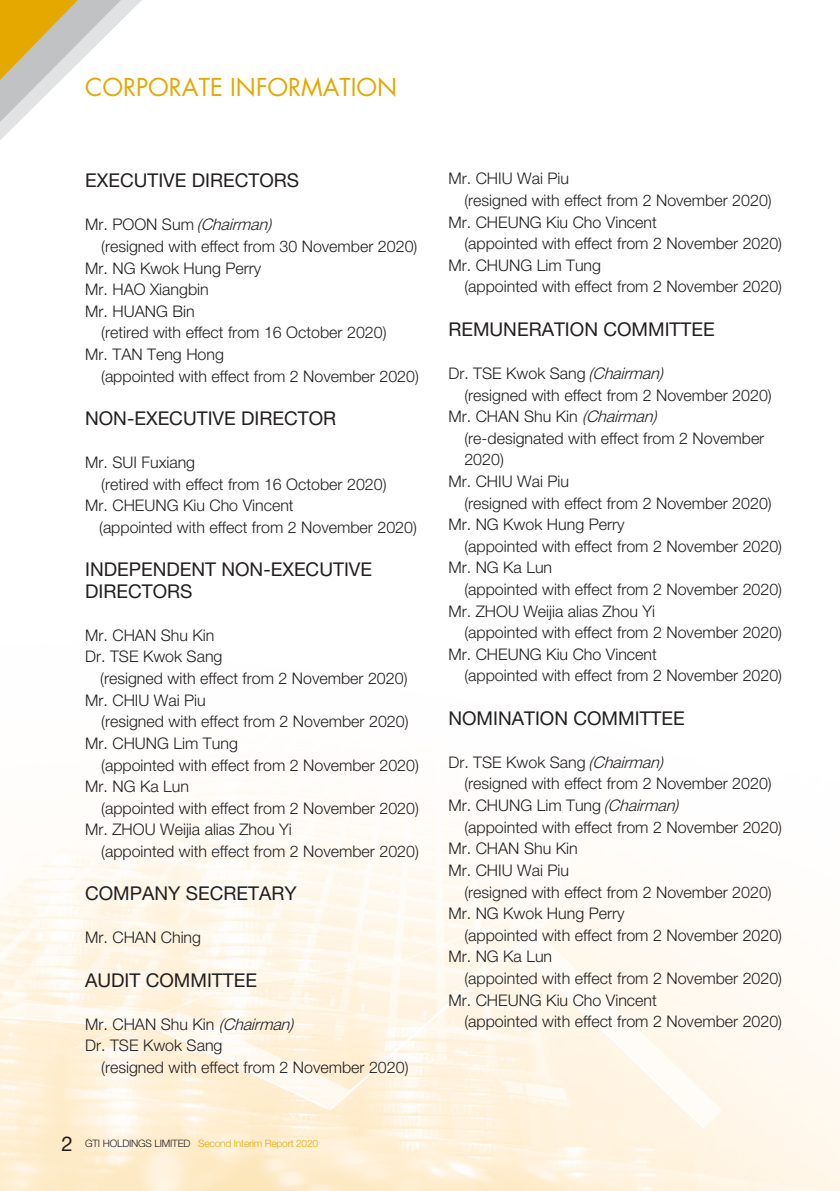
<style>
.page{position:relative;width:840px;height:1191px;background:#fff}
.page>*{position:absolute;margin:0;border:0;box-sizing:border-box;transform-origin:0 0}
.t1{font:24px "Futura Std";color:#e5a800}
.t2{font:19px/21.6px "Helvetica Neue LT Std";color:#231f20}
.t3{font:300 16px/21.6px "Helvetica Neue LT Std";color:#231f20}
.t4{font:300 10.2px "Helvetica Neue LT Std";letter-spacing:-.02em;color:#e5a800}
.s1{font-style:italic}
.s2{font-weight:400;font-size:20.4px;color:#231f20}
.s3{color:#231f20}
</style>
<div class="page">
<img style="left:0;top:781px;width:839px;height:410px">
<svg style="left:0;top:0;width:142px;height:140px"></svg>
<h1 class="t1" style="left:85px;top:72px;width:313px">CORPORATE INFORMATION</h1>
<p class="t2" style="left:85px;top:169px;width:215px">EXECUTIVE DIRECTORS</p>
<p class="t3" style="left:85px;top:213px;width:188px">M r . P O O N S u m <span class="s1">(Chairman)</span></p>
<p class="t3" style="left:101px;top:235px;width:317px">(resigned with effect from 30 November 2020)</p>
<p class="t3" style="left:85px;top:257px;width:178px">Mr. NG Kwok Hung Perry</p>
<p class="t3" style="left:85px;top:278px;width:125px">Mr. HAO Xiangbin</p>
<p class="t3" style="left:85px;top:300px;width:111px">Mr. HUANG Bin</p>
<p class="t3" style="left:101px;top:321px;width:287px">(retired with effect from 16 October 2020)</p>
<p class="t3" style="left:85px;top:343px;width:140px">Mr. TAN Teng Hong</p>
<p class="t3" style="left:101px;top:365px;width:319px">(appointed with effect from 2 November 2020)</p>
<p class="t2" style="left:85px;top:407px;width:252px">NON-EXECUTIVE DIRECTOR</p>
<p class="t3" style="left:85px;top:451px;width:111px">Mr. SUI Fuxiang</p>
<p class="t3" style="left:101px;top:473px;width:287px">(retired with effect from 16 October 2020)</p>
<p class="t3" style="left:85px;top:494px;width:210px">Mr. CHEUNG Kiu Cho Vincent</p>
<p class="t3" style="left:99px;top:516px;width:319px">(appointed with effect from 2 November 2020)</p>
<p class="t2" style="left:85px;top:558px;width:288px">INDEPENDENT NON-EXECUTIVE<br>DIRECTORS</p>
<p class="t3" style="left:85px;top:624px;width:131px">Mr. CHAN Shu Kin</p>
<p class="t3" style="left:85px;top:645px;width:139px">Dr. TSE Kwok Sang</p>
<p class="t3" style="left:100px;top:667px;width:309px">(resigned with effect from 2 November 2020)</p>
<p class="t3" style="left:85px;top:689px;width:122px">Mr. CHIU Wai Piu</p>
<p class="t3" style="left:101px;top:710px;width:309px">(resigned with effect from 2 November 2020)</p>
<p class="t3" style="left:85px;top:732px;width:154px">Mr. CHUNG Lim Tung</p>
<p class="t3" style="left:101px;top:753px;width:319px">(appointed with effect from 2 November 2020)</p>
<p class="t3" style="left:85px;top:775px;width:105px">Mr. NG Ka Lun</p>
<p class="t3" style="left:101px;top:797px;width:319px">(appointed with effect from 2 November 2020)</p>
<p class="t3" style="left:85px;top:818px;width:208px">Mr. ZHOU Weijia alias Zhou Yi</p>
<p class="t3" style="left:101px;top:840px;width:319px">(appointed with effect from 2 November 2020)</p>
<p class="t2" style="left:85px;top:882px;width:213px">COMPANY SECRETARY</p>
<p class="t3" style="left:85px;top:926px;width:117px">Mr. CHAN Ching</p>
<p class="t2" style="left:85px;top:968px;width:173px">AUDIT COMMITTEE</p>
<p class="t3" style="left:85px;top:1013px;width:210px">M r . C H A N S h u K i n <span class="s1">(Chairman)<br></span>Dr. TSE Kwok Sang</p>
<p class="t3" style="left:101px;top:1056px;width:309px">(resigned with effect from 2 November 2020)</p>
<p class="t4" style="left:61px;top:1137px;width:258px"><span class="s2">2</span> <span class="s3">GTI HOLDINGS LIMITED</span> Second Interim Report 2020</p>
<p class="t3" style="left:448px;top:168px;width:122px">Mr. CHIU Wai Piu</p>
<p class="t3" style="left:464px;top:189px;width:309px">(resigned with effect from 2 November 2020)</p>
<p class="t3" style="left:448px;top:211px;width:210px">Mr. CHEUNG Kiu Cho Vincent</p>
<p class="t3" style="left:464px;top:232px;width:319px">(appointed with effect from 2 November 2020)</p>
<p class="t3" style="left:448px;top:254px;width:154px">Mr. CHUNG Lim Tung</p>
<p class="t3" style="left:464px;top:276px;width:319px">(appointed with effect from 2 November 2020)</p>
<p class="t2" style="left:448px;top:318px;width:268px">REMUNERATION COMMITTEE</p>
<p class="t3" style="left:448px;top:362px;width:217px">Dr. TSE Kwok Sang <span class="s1">(Chairman)</span></p>
<p class="t3" style="left:464px;top:384px;width:309px">(resigned with effect from 2 November 2020)</p>
<p class="t3" style="left:448px;top:405px;width:210px">M r . C H A N S h u K i n <span class="s1">(Chairman)</span></p>
<p class="t3" style="left:464px;top:427px;width:301px">(re-designated with effect from 2 November</p>
<p class="t3" style="left:464px;top:448px;width:41px">2020)</p>
<p class="t3" style="left:448px;top:470px;width:122px">Mr. CHIU Wai Piu</p>
<p class="t3" style="left:464px;top:492px;width:309px">(resigned with effect from 2 November 2020)</p>
<p class="t3" style="left:448px;top:513px;width:178px">Mr. NG Kwok Hung Perry</p>
<p class="t3" style="left:464px;top:535px;width:319px">(appointed with effect from 2 November 2020)</p>
<p class="t3" style="left:448px;top:556px;width:105px">Mr. NG Ka Lun</p>
<p class="t3" style="left:464px;top:578px;width:319px">(appointed with effect from 2 November 2020)</p>
<p class="t3" style="left:448px;top:600px;width:208px">Mr. ZHOU Weijia alias Zhou Yi</p>
<p class="t3" style="left:464px;top:621px;width:319px">(appointed with effect from 2 November 2020)</p>
<p class="t3" style="left:448px;top:643px;width:210px">Mr. CHEUNG Kiu Cho Vincent</p>
<p class="t3" style="left:464px;top:664px;width:319px">(appointed with effect from 2 November 2020)</p>
<p class="t2" style="left:448px;top:707px;width:238px">NOMINATION COMMITTEE</p>
<p class="t3" style="left:448px;top:751px;width:217px">Dr. TSE Kwok Sang <span class="s1">(Chairman)</span></p>
<p class="t3" style="left:464px;top:772px;width:309px">(resigned with effect from 2 November 2020)</p>
<p class="t3" style="left:448px;top:794px;width:232px">Mr. CHUNG Lim Tung <span class="s1">(Chairman)</span></p>
<p class="t3" style="left:464px;top:816px;width:319px">(appointed with effect from 2 November 2020)</p>
<p class="t3" style="left:448px;top:837px;width:131px">Mr. CHAN Shu Kin</p>
<p class="t3" style="left:448px;top:859px;width:122px">Mr. CHIU Wai Piu</p>
<p class="t3" style="left:464px;top:880px;width:309px">(resigned with effect from 2 November 2020)</p>
<p class="t3" style="left:448px;top:902px;width:178px">Mr. NG Kwok Hung Perry</p>
<p class="t3" style="left:464px;top:924px;width:319px">(appointed with effect from 2 November 2020)</p>
<p class="t3" style="left:448px;top:945px;width:105px">Mr. NG Ka Lun</p>
<p class="t3" style="left:464px;top:967px;width:319px">(appointed with effect from 2 November 2020)</p>
<p class="t3" style="left:448px;top:988px;width:210px">Mr. CHEUNG Kiu Cho Vincent</p>
<p class="t3" style="left:464px;top:1010px;width:319px">(appointed with effect from 2 November 2020)</p>
</div>
